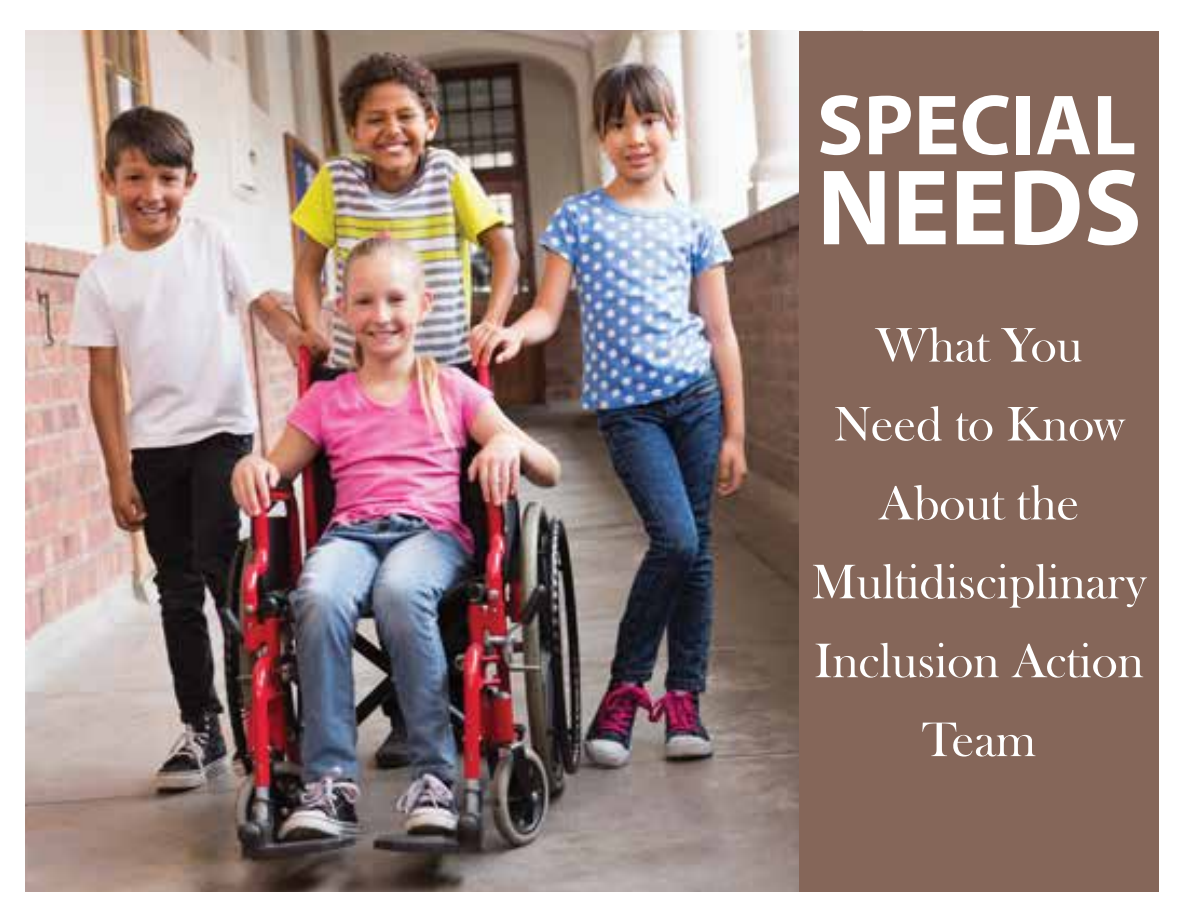
<style>
.page{position:relative;width:1188px;height:918px;background:#fff}
.page>*{position:absolute;margin:0;border:0;box-sizing:border-box;transform-origin:0 0}
.t1{font:700 108.6px "Myriad Pro";color:#fff}
.t2{font:700 86.4px "Myriad Pro";color:#fff}
.t3{font:50.1px/78.9px "Baskerville Old Fac D";color:#fff;text-align:center}
</style>
<div class="page">
<img style="left:25px;top:31px;width:775px;height:861px">
<div style="left:800px;top:31px;width:359px;height:861px;background:#856659"></div>
<h2 class="t2" style="left:817px;top:69px;width:321px">SPECIAL</h2>
<h1 class="t1" style="left:817px;top:137px;width:327px">NEEDS</h1>
<p class="t3" style="left:812px;top:307px;width:336px">What You<br>Need to Know<br>About the<br>Multidisciplinary<br>Inclusion Action<br>Team</p>
</div>
